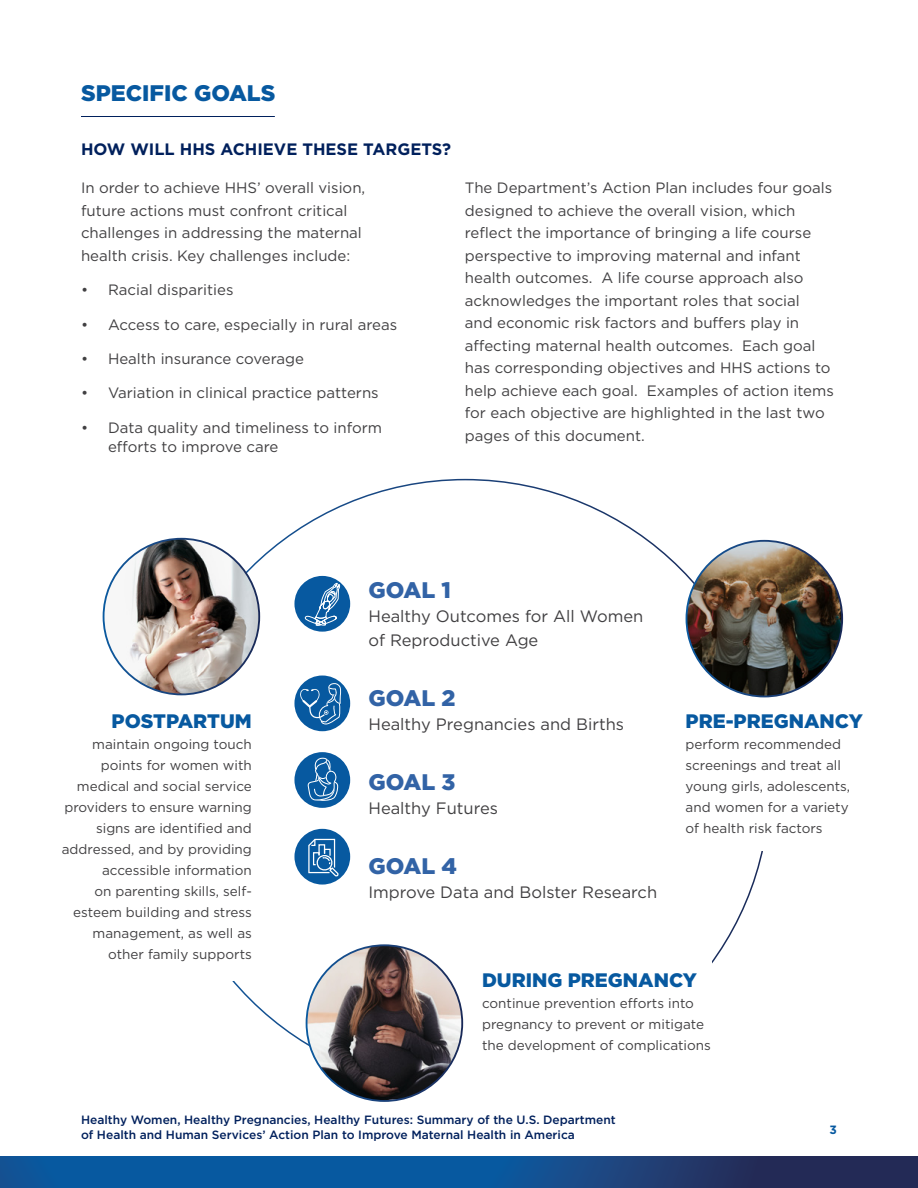
<style>
.page{position:relative;width:918px;height:1188px;background:#fff}
.page>*{position:absolute;margin:0;border:0;box-sizing:border-box;transform-origin:0 0}
.Body_Text{font:900 22.5px "Gotham";color:#3263a6}
.t1{font:900 22.5px "Gotham";color:#0759a0}
.Body_Text-2{font:900 19.5px "Gotham";color:#0759a0}
.Body_Text-3{font:16.5px/24px "Gotham";color:#414042}
.t2{font:700 16.5px "Gotham";color:#00205c}
.Body_Text-4{font:15px/22.5px "Gotham";color:#414042}
.Body_Text-5{font:13.5px/21px "Gotham";color:#414042}
.t3{font:500 12px/15px "Gotham";color:#00205c}
.t4{font:700 12px "Gotham";color:#0759a0}
</style>
<div class="page">
<svg style="left:0;top:1156px;width:918px;height:32px;background:#124a88"></svg>
<hr style="left:81px;top:116px;width:194px;height:1px;background:#00205c">
<div style="left:294px;top:576px;width:56px;height:56px;background:#0759a0;border-radius:50%"></div>
<svg style="left:304px;top:581px;width:36px;height:51px"></svg>
<div style="left:294px;top:676px;width:56px;height:55px;background:#0759a0;border-radius:50%"></div>
<svg style="left:300px;top:683px;width:42px;height:41px"></svg>
<div style="left:294px;top:752px;width:56px;height:56px;background:#0759a0;border-radius:50%"></div>
<svg style="left:308px;top:757px;width:30px;height:44px"></svg>
<div style="left:294px;top:829px;width:56px;height:56px;background:#0759a0;border-radius:50%"></div>
<svg style="left:308px;top:838px;width:31px;height:39px"></svg>
<img style="left:104px;top:539px;width:155px;height:155px;border-radius:78px">
<img style="left:686px;top:541px;width:156px;height:155px;border-radius:78px">
<img style="left:307px;top:945px;width:155px;height:156px;border-radius:78px">
<h2 class="t1" style="left:81px;top:80px;width:196px">SPECIFIC GOALS</h2>
<h3 class="t2" style="left:81px;top:138px;width:372px">HOW WILL HHS ACHIEVE THESE TARGETS?</h3>
<p class="Body_Text-4" style="left:81px;top:177px;width:286px">In order to achieve HHS’ overall vision, future actions must confront critical challenges in addressing the maternal health crisis. Key challenges include:</p>
<p class="Body_Text-4" style="left:81px;top:278px;width:154px">• Racial disparities</p>
<p class="Body_Text-4" style="left:81px;top:313px;width:318px">• Access to care, especially in rural areas</p>
<p class="Body_Text-4" style="left:81px;top:347px;width:224px">• Health insurance coverage</p>
<p class="Body_Text-4" style="left:81px;top:382px;width:299px">• Variation in clinical practice patterns</p>
<p class="Body_Text-4" style="left:108px;top:418px;width:276px;line-height:19.5px;text-indent:-27px">• Data quality and timeliness to inform efforts to improve care</p>
<p class="Body_Text-4" style="left:465px;top:177px;width:370px">The Department’s Action Plan includes four goals designed to achieve the overall vision, which reflect the importance of bringing a life course perspective to improving maternal and infant health outcomes. A life course approach also acknowledges the important roles that social<br>and economic risk factors and buffers play in affecting maternal health outcomes. Each goal has corresponding objectives and HHS actions to help achieve each goal. Examples of action items for each objective are highlighted in the last two pages of this document.</p>
<p class="Body_Text-2" style="left:112px;top:710px;width:142px">POSTPARTUM</p>
<p class="Body_Text-5" style="left:62px;top:733px;width:192px;text-align:right">maintain ongoing touch points for women with medical and social service providers to ensure warning signs are identified and addressed, and by providing accessible information<br>on parenting skills, self&shy;esteem building and stress management, as well as other family supports</p>
<p class="Body_Text" style="left:368px;top:577px;width:84px">GOAL 1</p>
<p class="Body_Text-3" style="left:368px;top:604px;width:276px">Healthy Outcomes for All Women of Reproductive Age</p>
<p class="Body_Text" style="left:368px;top:685px;width:89px">GOAL 2</p>
<p class="Body_Text-3" style="left:368px;top:712px;width:257px">Healthy Pregnancies and Births</p>
<p class="Body_Text" style="left:368px;top:769px;width:88px">GOAL 3</p>
<p class="Body_Text-3" style="left:368px;top:796px;width:131px">Healthy Futures</p>
<p class="Body_Text" style="left:368px;top:853px;width:90px">GOAL 4</p>
<p class="Body_Text-3" style="left:368px;top:880px;width:290px">Improve Data and Bolster Research</p>
<p class="Body_Text-2" style="left:686px;top:710px;width:179px">PRE-PREGNANCY</p>
<p class="Body_Text-5" style="left:686px;top:733px;width:166px">perform recommended screenings and treat all young girls, adolescents, and women for a variety of health risk factors</p>
<p class="Body_Text-2" style="left:482px;top:968px;width:216px">DURING PREGNANCY</p>
<p class="Body_Text-5" style="left:482px;top:992px;width:230px">continue prevention efforts into pregnancy to prevent or mitigate the development of complications</p>
<p class="t3" style="left:81px;top:1111px;width:536px">Healthy Women, Healthy Pregnancies, Healthy Futures: Summary of the U.S. Department of Health and Human Services’ Action Plan to Improve Maternal Health in America</p>
<p class="t4" style="left:830px;top:1121px;width:9px">3</p>
</div>
